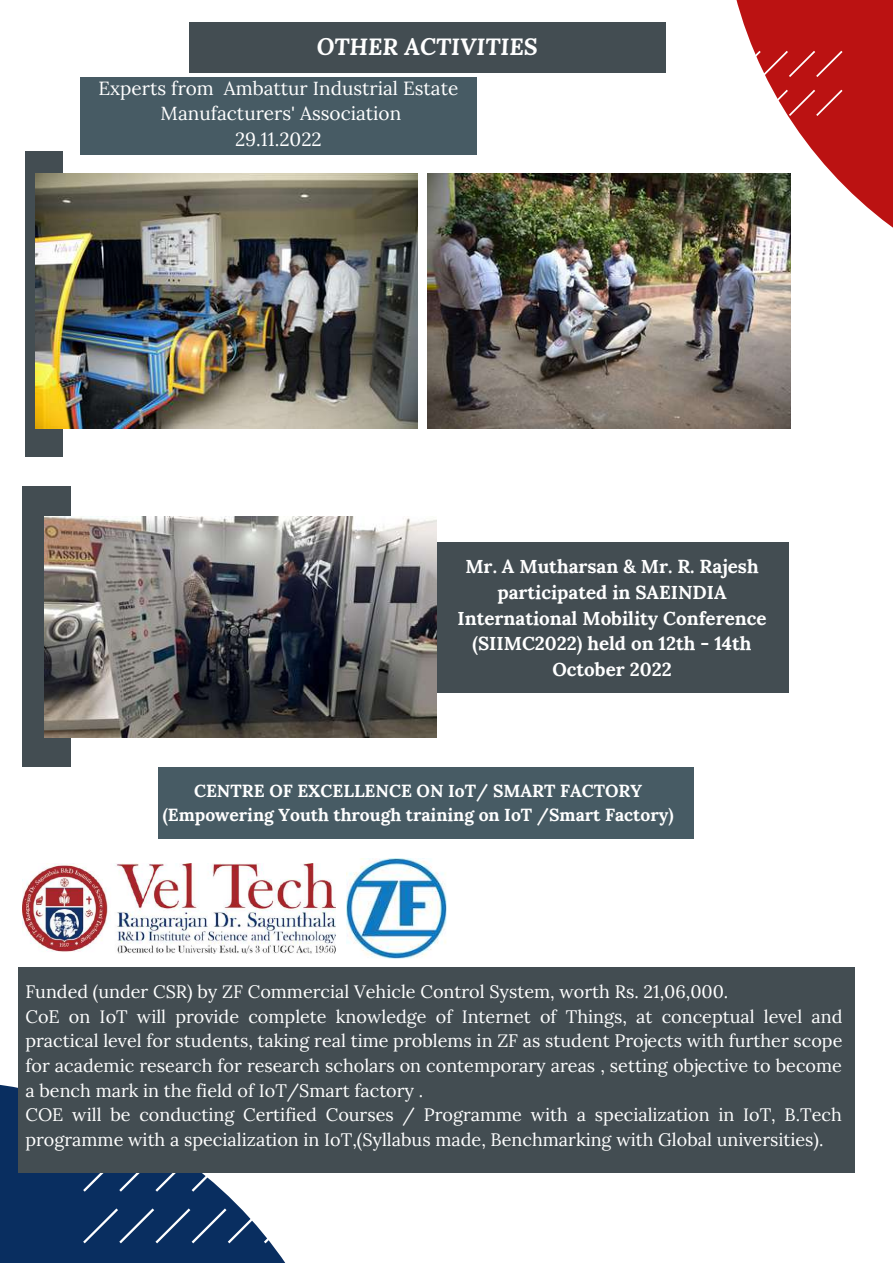
<style>
.page{position:relative;width:893px;height:1264px;background:#fff}
.page>*{position:absolute;margin:0;border:0;box-sizing:border-box;transform-origin:0 0}
.t1{font:italic 700 23.25px "Lora";color:#fff}
.t2{font:18.9px/25.8px "Lora";color:#fff;text-align:center}
.t3{font:700 18.75px/25.8px "Lora";color:#fff;text-align:center}
.t4{font:18px/24.8px "Lora";color:#fff}
.t5{font:700 17.55px/23.5px "Lora";color:#fff;text-align:center}
</style>
<div class="page">
<svg style="left:0;top:1084px;width:359px;height:178px;fill:#092e60"></svg>
<svg style="left:736px;top:0;width:156px;height:309px;fill:#bb1212"></svg>
<svg style="left:652px;top:51px;width:190px;height:65px"></svg>
<svg style="left:83px;top:1172px;width:252px;height:71px"></svg>
<div style="left:80px;top:77px;width:396px;height:78px;background:#475b64"></div>
<div style="left:25px;top:151px;width:38px;height:305px;background:#434d52"></div>
<div style="left:189px;top:22px;width:476px;height:50px;background:#434d52"></div>
<div style="left:22px;top:486px;width:49px;height:280px;background:#434d52"></div>
<div style="left:433px;top:542px;width:356px;height:151px;background:#434d52"></div>
<img style="left:35px;top:173px;width:382px;height:256px">
<img style="left:427px;top:173px;width:363px;height:256px">
<img style="left:44px;top:516px;width:393px;height:222px">
<div style="left:158px;top:767px;width:536px;height:71px;background:#475b64"></div>
<img style="left:22px;top:863px;width:313px;height:90px">
<img style="left:346px;top:858px;width:100px;height:100px">
<div style="left:18px;top:967px;width:836px;height:205px;background:#434d52"></div>
<p class="t1" style="left:316px;top:31px;width:223px">OTHER ACTIVITIES</p>
<p class="t2" style="left:98px;top:75px;width:361px">Experts from Ambattur Industrial Estate<br>Manufacturers' Association<br>29.11.2022</p>
<p class="t3" style="left:457px;top:553px;width:310px">Mr. A Mutharsan &amp; Mr. R. Rajesh participated in SAEINDIA<br>International Mobility Conference (SIIMC2022) held on 12th - 14th<br>October 2022</p>
<p class="t5" style="left:163px;top:778px;width:512px">CENTRE OF EXCELLENCE ON IoT/ SMART FACTORY (Empowering Youth through training on IoT /Smart Factory)</p>
<p class="t4" style="left:25px;top:978px;width:818px">Funded (under CSR) by ZF Commercial Vehicle Control System, worth Rs. 21,06,000.<br>CoE on IoT will provide complete knowledge of Internet of Things, at conceptual level and practical level for students, taking real time problems in ZF as student Projects with further scope for academic research for research scholars on contemporary areas , setting objective to become a bench mark in the field of IoT/Smart factory .<br>COE will be conducting Certified Courses / Programme with a specialization in IoT, B.Tech programme with a specialization in IoT,(Syllabus made, Benchmarking with Global universities).</p>
</div>
